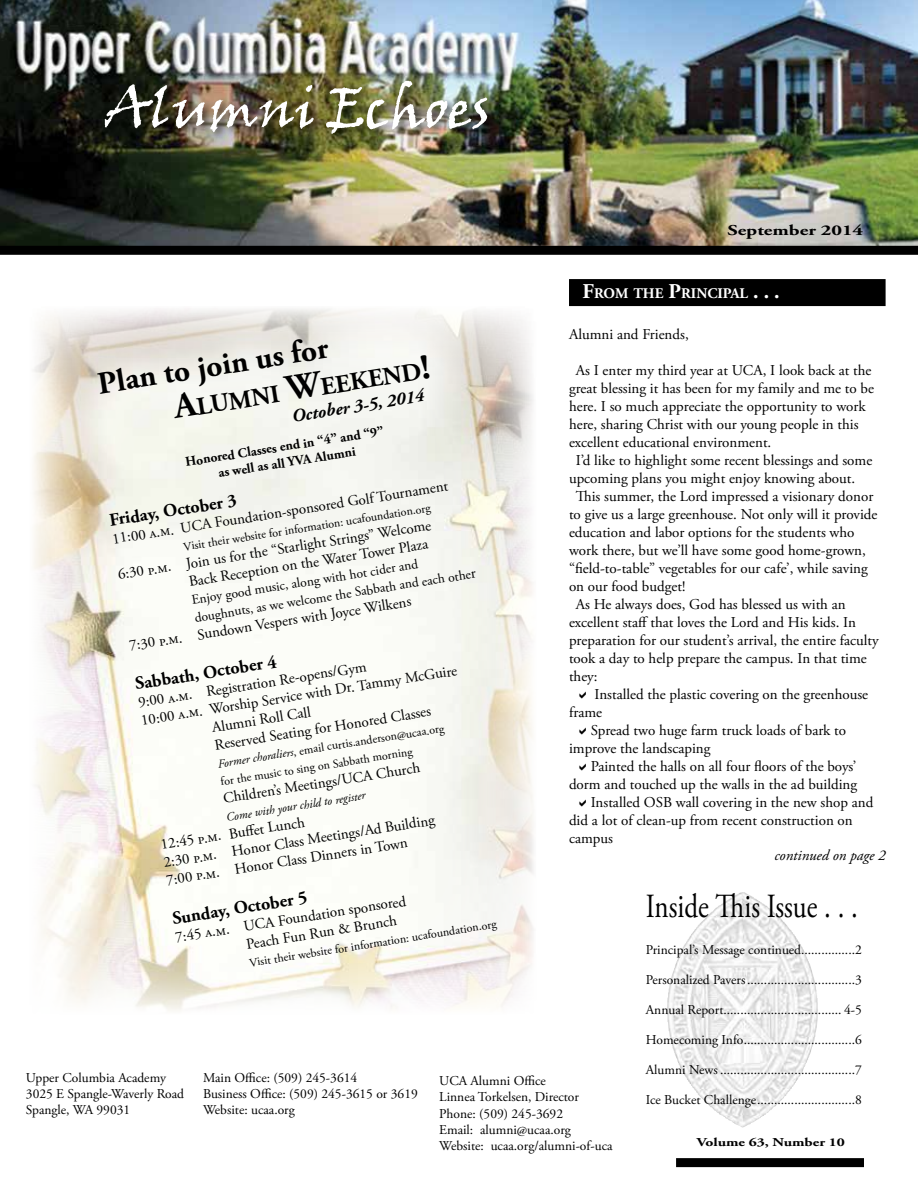
<style>
.page{position:relative;width:918px;height:1188px;background:#fff}
.page>*{position:absolute;margin:0;border:0;box-sizing:border-box;transform-origin:0 0}
.t1{font:55.5px "Viner Hand ITC";color:#fff}
.t2{font:33.75px "Adobe Garamond Pro";color:#000;scale:.8 1}
.t3{font:700 31.5px "Adobe Garamond Pro";color:#000}
.t4{font:700 25.2px "Adobe Garamond Pro";color:#000}
.t5{font:700 18px "Adobe Garamond Pro";color:#000}
.t6{font:italic 700 18px "Adobe Garamond Pro";color:#000}
.t7{font:15px/18px "Adobe Garamond Pro";color:#000}
.t8{font:italic 15px "Adobe Garamond Pro";color:#000}
.t9{font:700 15px "Adobe Garamond Pro";color:#000;scale:1.36 1}
.t10{font:700 14.7px "Adobe Garamond Pro";color:#fff}
.t11{font:13.5px/16.2px "Adobe Garamond Pro";color:#000}
.t12{font:700 13.5px/16.2px "Adobe Garamond Pro";color:#000;text-align:center}
.t13{font:12px/18px "Adobe Garamond Pro";color:#000}
.t14{font:italic 12px "Adobe Garamond Pro";color:#000}
.t15{font:700 12px "Adobe Garamond Pro";color:#000;scale:1.29 1}
.s1{font-size:21px}
.s2{font-size:36px}
.s3{font-size:15px}
.s4{font-style:italic}
</style>
<div class="page">
<img style="left:667px;top:893px;width:107px;height:235px">
<img style="left:0;top:0;width:918px;height:246px">
<div style="left:0;top:246px;width:918px;height:9px;background:#000"></div>
<div style="left:101px;top:77px;width:398px;height:68px;background:#000;opacity:.75"></div>
<img style="left:33px;top:308px;width:501px;height:703px">
<div style="left:676px;top:1158px;width:188px;height:9px;background:#000"></div>
<div style="left:569px;top:279px;width:317px;height:27px;background:#000"></div>
<h1 class="t1" style="left:106px;top:74px;width:386px">Alumni Echoes</h1>
<p class="t9" style="left:728px;top:221px;width:101px">September 2014</p>
<p class="t10" style="left:583px;top:285px;width:199px"><span class="s1">F</span>ROM THE <span class="s1">P</span>RINCIPAL <span class="s1">. . .</span></p>
<p class="t7" style="left:569px;top:326px;width:121px">Alumni and Friends,</p>
<p class="t7" style="left:576px;top:362px;width:297px">As I enter my third year at UCA, I look back at the</p>
<p class="t7" style="left:569px;top:380px;width:306px">great blessing it has been for my family and me to be</p>
<p class="t7" style="left:569px;top:398px;width:298px">here. I so much appreciate the opportunity to work</p>
<p class="t7" style="left:569px;top:416px;width:291px">here, sharing Christ with our young people in this</p>
<p class="t7" style="left:569px;top:434px;width:204px">excellent educational environment.</p>
<p class="t7" style="left:576px;top:452px;width:298px">I’d like to highlight some recent blessings and some</p>
<p class="t7" style="left:569px;top:470px;width:288px">upcoming plans you might enjoy knowing about.</p>
<p class="t7" style="left:576px;top:488px;width:299px">This summer, the Lord impressed a visionary donor</p>
<p class="t7" style="left:569px;top:506px;width:310px">to give us a large greenhouse. Not only will it provide</p>
<p class="t7" style="left:569px;top:524px;width:287px">education and labor options for the students who</p>
<p class="t7" style="left:569px;top:542px;width:298px">work there, but we’ll have some good home-grown,</p>
<p class="t7" style="left:569px;top:560px;width:300px">“field-to-table” vegetables for our cafe’, while saving</p>
<p class="t7" style="left:569px;top:578px;width:118px">on our food budget!</p>
<p class="t7" style="left:576px;top:596px;width:271px">As He always does, God has blessed us with an</p>
<p class="t7" style="left:569px;top:614px;width:288px">excellent staff that loves the Lord and His kids. In</p>
<p class="t7" style="left:569px;top:632px;width:311px">preparation for our student’s arrival, the entire faculty</p>
<p class="t7" style="left:569px;top:650px;width:299px">took a day to help prepare the campus. In that time</p>
<p class="t7" style="left:569px;top:668px;width:30px">they:</p>
<p class="t7" style="left:595px;top:686px;width:275px">Installed the plastic covering on the greenhouse</p>
<p class="t7" style="left:569px;top:704px;width:35px">frame</p>
<p class="t7" style="left:591px;top:722px;width:257px">Spread two huge farm truck loads of bark to</p>
<p class="t7" style="left:569px;top:740px;width:143px">improve the landscaping</p>
<p class="t7" style="left:591px;top:758px;width:267px">Painted the halls on all four floors of the boys’</p>
<p class="t7" style="left:569px;top:776px;width:290px">dorm and touched up the walls in the ad building</p>
<p class="t7" style="left:591px;top:794px;width:284px">Installed OSB wall covering in the new shop and</p>
<p class="t7" style="left:569px;top:812px;width:285px">did a lot of clean-up from recent construction on</p>
<p class="t7" style="left:569px;top:830px;width:45px">campus</p>
<h3 class="t3" style="left:95px;top:366px;width:235px;rotate:-9deg">Plan to join us for</h3>
<h3 class="t4" style="left:172px;top:396px;width:260px;rotate:-9deg"><span class="s2">A</span>LUMNI <span class="s2">W</span>EEKEND<span class="s2">!</span></h3>
<p class="t6" style="left:290px;top:406px;width:135px;rotate:-9deg">October 3-5, 2014</p>
<p class="t12" style="left:184px;top:454px;width:202px;rotate:-9deg">Honored Classes end in “4” and “9” as well as all YVA Alumni</p>
<p class="t7" style="left:111px;top:531px;width:341px;rotate:-9deg">11:00 a.m. UCA Foundation-sponsored Golf Tournament</p>
<p class="t5" style="left:108px;top:510px;width:130px;rotate:-9deg">Friday, October 3</p>
<p class="t13" style="left:182px;top:538px;width:252px;rotate:-9deg">Visit their website for information: ucafoundation.org</p>
<p class="t7" style="left:185px;top:555px;width:249px;text-indent:-69px;rotate:-9deg">6:30 p.m. Join us for the “Starlight Strings” Welcome<br>Back Reception on the Water Tower Plaza</p>
<p class="t11" style="left:191px;top:591px;width:286px;line-height:18px;rotate:-9deg">Enjoy good music, along with hot cider and doughnuts, as we welcome the Sabbath and each othe<span class="s3">r</span></p>
<p class="t7" style="left:128px;top:637px;width:287px;rotate:-9deg">7:30 p.m. Sundown Vespers with Joyce Wilkens</p>
<p class="t5" style="left:134px;top:673px;width:144px;rotate:-9deg">Sabbath, October 4</p>
<p class="t7" style="left:137px;top:694px;width:231px;rotate:-9deg">9:00 a.m. Registration Re-opens/Gym</p>
<p class="t7" style="left:140px;top:712px;width:321px;rotate:-9deg">10:00 a.m. Worship Service with Dr. Tammy McGuire</p>
<p class="t7" style="left:211px;top:719px;width:101px;rotate:-9deg">Alumni Roll Call</p>
<p class="t7" style="left:214px;top:737px;width:220px;rotate:-9deg">Reserved Seating for Honored Classes</p>
<p class="t13" style="left:217px;top:755px;width:231px;rotate:-9deg"><span class="s4">Former choraliers</span>, email curtis.anderson@ucaa.org for the music to sing on Sabbath morning</p>
<p class="t7" style="left:222px;top:790px;width:201px;rotate:-9deg">Children’s Meetings/UCA Church</p>
<p class="t14" style="left:225px;top:810px;width:142px;rotate:-9deg">Come with your child to register</p>
<p class="t7" style="left:160px;top:836px;width:276px;rotate:-9deg">12:45 p.m. Buff et Lunch<br>2:30 p.m. Honor Class Meetings/Ad Building<br>7:00 p.m. Honor Class Dinners in Town</p>
<p class="t5" style="left:171px;top:908px;width:138px;rotate:-9deg">Sunday, October 5</p>
<p class="t8" style="left:775px;top:846px;width:113px">continued on page 2</p>
<h2 class="t2" style="left:646px;top:886px;width:267px">Inside This Issue . . .</h2>
<p class="t11" style="left:646px;top:942px;width:217px">Principal’s Message continued................2</p>
<p class="t11" style="left:646px;top:972px;width:217px">Personalized Pavers................................3</p>
<p class="t11" style="left:646px;top:1002px;width:217px">Annual Report................................... 4-5</p>
<p class="t11" style="left:646px;top:1032px;width:217px">Homecoming Info.................................6</p>
<p class="t11" style="left:646px;top:1062px;width:217px">Alumni News ........................................7</p>
<p class="t11" style="left:646px;top:1092px;width:217px">Ice Bucket Challenge.............................8</p>
<p class="t7" style="left:242px;top:918px;width:166px;text-indent:-69px;rotate:-9deg">7:45 a.m. UCA Foundation sponsored<br>Peach Fun Run &amp; Brunch</p>
<p class="t13" style="left:248px;top:954px;width:252px;rotate:-9deg">Visit their website for information: ucafoundation.org</p>
<p class="t11" style="left:26px;top:1070px;width:160px">Upper Columbia Academy<br>3025 E Spangle-Waverly Road<br>Spangle, WA 99031</p>
<p class="t11" style="left:203px;top:1070px;width:216px">Main Office: (509) 245-3614<br>Business Office: (509) 245-3615 or 3619<br>Website: ucaa.org</p>
<p class="t11" style="left:439px;top:1073px;width:175px">UCA Alumni Office<br>Linnea Torkelsen, Director<br>Phone: (509) 245-3692<br>Email: alumni@ucaa.org<br>Website: ucaa.org/alumni-of-uca</p>
<p class="t15" style="left:697px;top:1135px;width:116px">Volume 63, Number 10</p>
</div>
